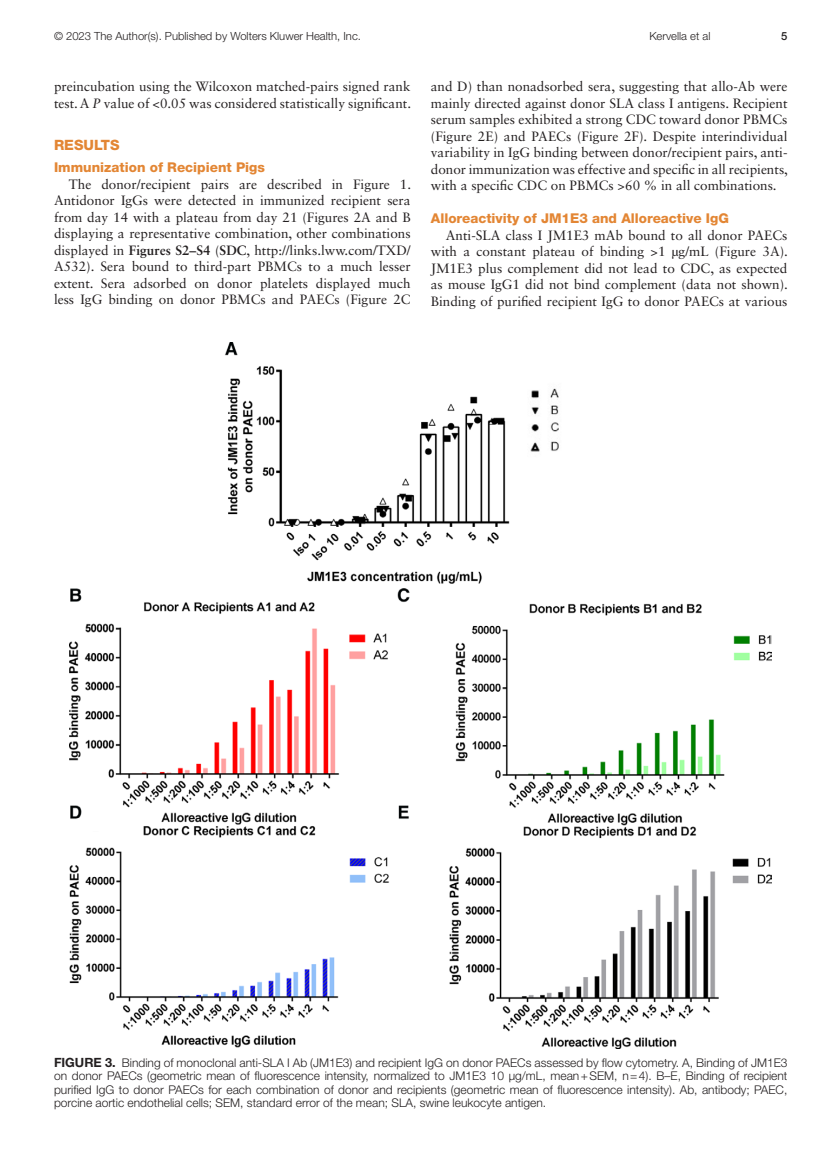
<style>
.page{position:relative;width:837px;height:1161px;background:#fff}
.page>*{position:absolute;margin:0;border:0;box-sizing:border-box;transform-origin:0 0}
.t1{font:800 14.25px "Helvetica Neue LT Std";color:#e38634}
.t2{font:13.5px/16.5px "Sabon LT Std";color:#231f20;text-align:justify}
.t3{font:800 13.5px "Helvetica Neue LT Std";color:#e38634}
.t4{font:300 12px/13.5px "Helvetica Neue LT Std";color:#231f20;text-align:justify}
.t5{font:300 11.25px "Helvetica Neue LT Std";color:#231f20}
.t6{font:500 11.25px "Helvetica Neue LT Std";color:#231f20}
.s1{font-style:italic}
.s2{font-weight:700}
.s3{font-family:"STIX General"}
.s4{font-weight:700;font-size:12.75px}
</style>
<div class="page">
<img style="left:70px;top:343px;width:702px;height:705px">
<p class="t5" style="left:54px;top:29px;width:309px">© 2023 The Author(s). Published by Wolters Kluwer Health, Inc.</p>
<p class="t5" style="left:649px;top:29px;width:63px">Kervella et al</p>
<p class="t6" style="left:781px;top:29px;width:8px">5</p>
<p class="t2" style="left:54px;top:78px;width:359px">preincubation using the Wilcoxon matched-pairs signed rank test. A <span class="s1">P</span> value of &lt;0.05 was considered statistically significant.</p>
<p class="t1" style="left:54px;top:136px;width:67px">RESULTS</p>
<p class="t3" style="left:54px;top:159px;width:213px">Immunization of Recipient Pigs</p>
<p class="t2" style="left:54px;top:176px;width:359px;text-indent:15px">The donor/recipient pairs are described in Figure 1.<br>Antidonor IgGs were detected in immunized recipient sera from day 14 with a plateau from day 21 (Figures 2A and B displaying a representative combination, other combinations displayed in <span class="s2">Figures S2–S4</span> (<span class="s2">SDC</span>, http://links.lww.com/TXD/ A532). Sera bound to third-part PBMCs to a much lesser extent. Sera adsorbed on donor platelets displayed much less IgG binding on donor PBMCs and PAECs (Figure 2C</p>
<p class="t2" style="left:431px;top:78px;width:359px">and D) than nonadsorbed sera, suggesting that allo-Ab were mainly directed against donor SLA class I antigens. Recipient serum samples exhibited a strong CDC toward donor PBMCs (Figure 2E) and PAECs (Figure 2F). Despite interindividual variability in IgG binding between donor/recipient pairs, anti&shy;donor immunization was effective and specific in all recipients, with a specific CDC on PBMCs &gt;60 % in all combinations.</p>
<p class="t3" style="left:431px;top:210px;width:300px">Alloreactivity of JM1E3 and Alloreactive IgG</p>
<p class="t2" style="left:431px;top:227px;width:359px;text-indent:15px">Anti-SLA class I JM1E3 mAb bound to all donor PAECs with a constant plateau of binding &gt;1 <span class="s3">µ</span>g/mL (Figure 3A).<br>JM1E3 plus complement did not lead to CDC, as expected as mouse IgG1 did not bind complement (data not shown).<br>Binding of purified recipient IgG to donor PAECs at various</p>
<p class="t4" style="left:54px;top:1055px;width:735px"><span class="s4">FIGURE 3.</span> Binding of monoclonal anti-SLA I Ab (JM1E3) and recipient IgG on donor PAECs assessed by flow cytometry. A, Binding of JM1E3 on donor PAECs (geometric mean of fluorescence intensity, normalized to JM1E3 10 µg/mL, mean+SEM, n=4). B–E, Binding of recipient purified IgG to donor PAECs for each combination of donor and recipients (geometric mean of fluorescence intensity). Ab, antibody; PAEC, porcine aortic endothelial cells; SEM, standard error of the mean; SLA, swine leukocyte antigen.</p>
</div>
